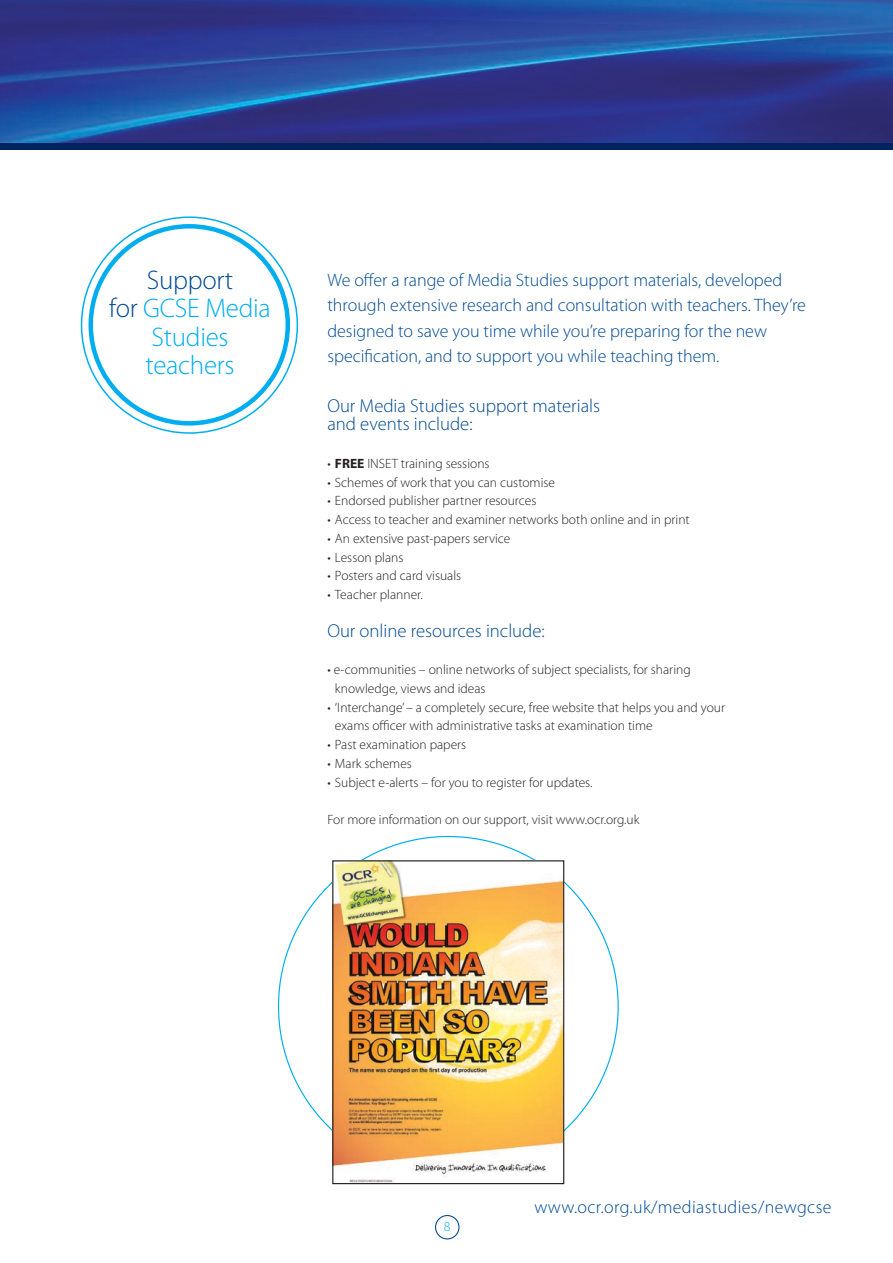
<style>
.page{position:relative;width:893px;height:1263px;background:#fff}
.page>*{position:absolute;margin:0;border:0;box-sizing:border-box;transform-origin:0 0}
.t1{font:300 27px/28.5px "Myriad Pro";letter-spacing:-.01em;color:#00aeef;text-align:center}
.t2{font:300 18.75px/18.8px "Myriad Pro";color:#004a91}
.t3{font:300 18px/25.5px "Myriad Pro";color:#004a91}
.t4{font:300 18px "Myriad Pro";letter-spacing:.02em;color:#004a91}
.t5{font:300 13.5px/18.8px "Myriad Pro";color:#231f20}
.t6{font:300 13.5px "Myriad Pro";color:#00aeef}
.s1{color:#004a91}
.s2{font-weight:700}
</style>
<div class="page">
<img style="left:334px;top:862px;width:228px;height:320px">
<div style="left:332px;top:860px;width:232px;height:324px;border:1px solid #231f20"></div>
<img style="left:0;top:0;width:893px;height:143px">
<div style="left:0;top:143px;width:893px;height:6px;background:#00245e"></div>
<div style="left:88px;top:224px;width:202px;height:202px;border:4px solid #00aeef;border-radius:50%"></div>
<div style="left:435px;top:1215px;width:24px;height:24px;border:1px solid #004a91;border-radius:50%"></div>
<h1 class="t1" style="left:109px;top:266px;width:163px"><span class="s1">Support<br>for</span> GCSE Media<br>Studies teachers</h1>
<p class="t3" style="left:327px;top:267px;width:480px">We offer a range of Media Studies support materials, developed through extensive research and consultation with teachers. They’re designed to save you time while you’re preparing for the new specification, and to support you while teaching them.</p>
<h2 class="t2" style="left:327px;top:396px;width:274px">Our Media Studies support materials and events include:</h2>
<p class="t5" style="left:327px;top:454px;width:164px">• <span class="s2">FREE</span> INSET training sessions</p>
<p class="t5" style="left:327px;top:473px;width:229px">• Schemes of work that you can customise</p>
<p class="t5" style="left:327px;top:492px;width:210px">• Endorsed publisher partner resources</p>
<p class="t5" style="left:327px;top:510px;width:364px">• Access to teacher and examiner networks both online and in print</p>
<p class="t5" style="left:327px;top:529px;width:185px">• An extensive past-papers service</p>
<p class="t5" style="left:327px;top:548px;width:78px">• Lesson plans</p>
<p class="t5" style="left:327px;top:567px;width:135px">• Posters and card visuals</p>
<p class="t5" style="left:327px;top:585px;width:97px">• Teacher planner.</p>
<h2 class="t2" style="left:327px;top:621px;width:219px">Our online resources include:</h2>
<p class="t5" style="left:335px;top:660px;width:357px;text-indent:-8px">• e-communities – online networks of subject specialists, for sharing knowledge, views and ideas</p>
<p class="t5" style="left:335px;top:698px;width:392px;text-indent:-8px">• ‘Interchange’ – a completely secure, free website that helps you and your exams officer with administrative tasks at examination time</p>
<p class="t5" style="left:327px;top:735px;width:140px">• Past examination papers</p>
<p class="t5" style="left:327px;top:754px;width:86px">• Mark schemes</p>
<p class="t5" style="left:327px;top:773px;width:267px">• Subject e-alerts – for you to register for updates.</p>
<p class="t5" style="left:327px;top:810px;width:314px">For more information on our support, visit www.ocr.org.uk</p>
<p class="t6" style="left:444px;top:1219px;width:8px">8</p>
<h3 class="t4" style="left:534px;top:1197px;width:299px">www.ocr.org.uk/mediastudies/newgcse</h3>
</div>
